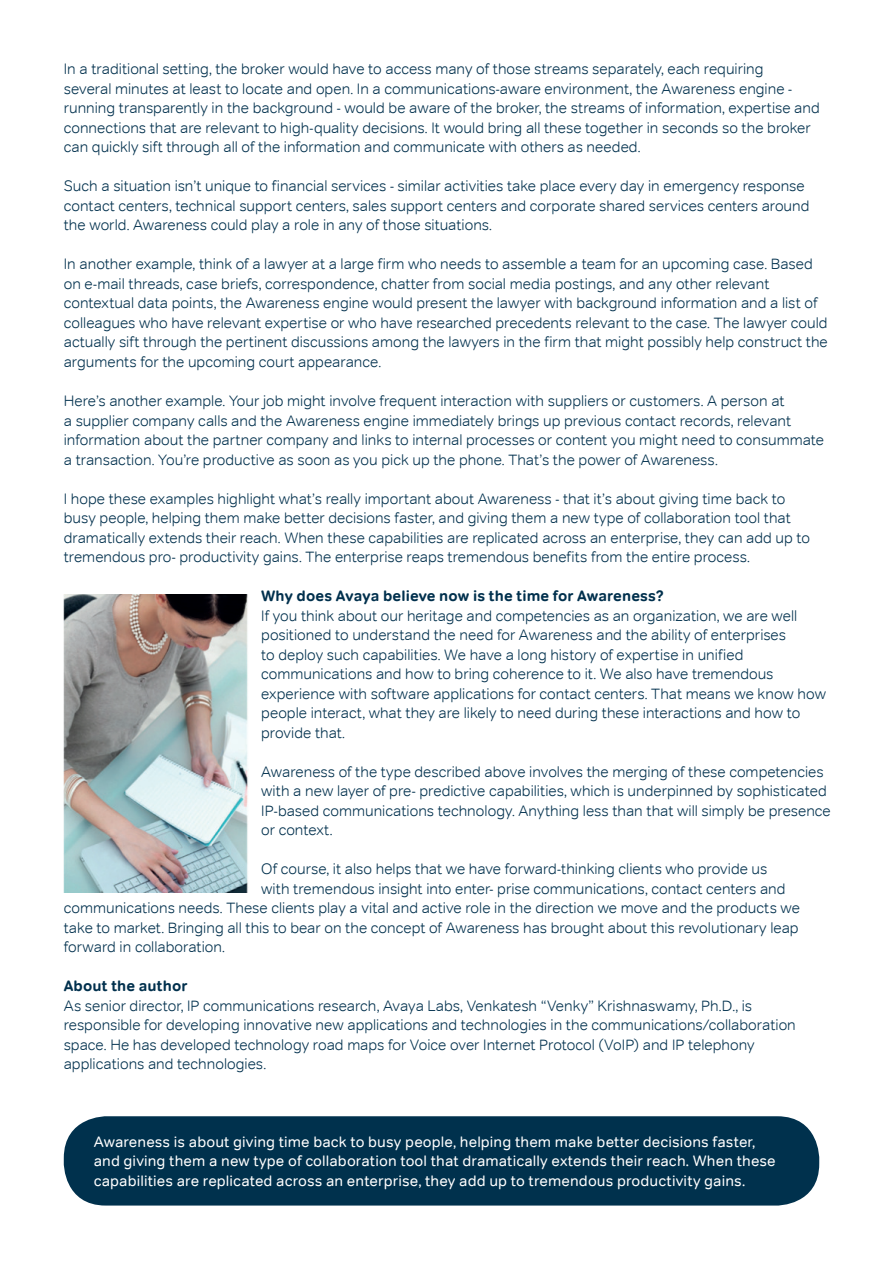
<style>
.page{position:relative;width:893px;height:1263px;background:#fff}
.page>*{position:absolute;margin:0;border:0;box-sizing:border-box;transform-origin:0 0}
.t1{font:300 15px/19.5px "Tondo";color:#00304d}
.t2{font:15px/19.5px "Tondo";letter-spacing:.005em;color:#fff}
.t3{font:700 15px "Tondo";letter-spacing:.01em;color:#00304d}
</style>
<div class="page">
<img style="left:64px;top:594px;width:184px;height:298px">
<div style="left:64px;top:1116px;width:755px;height:89px;background:#00314d;border-radius:42px"></div>
<p class="t1" style="left:64px;top:59px;width:757px">In a traditional setting, the broker would have to access many of those streams separately, each requiring<br>several minutes at least to locate and open. In a communications-aware environment, the Awareness engine - running transparently in the background - would be aware of the broker, the streams of information, expertise and connections that are relevant to high-quality decisions. It would bring all these together in seconds so the broker can quickly sift through all of the information and communicate with others as needed.</p>
<p class="t1" style="left:64px;top:176px;width:747px">Such a situation isn’t unique to financial services - similar activities take place every day in emergency response contact centers, technical support centers, sales support centers and corporate shared services centers around the world. Awareness could play a role in any of those situations.</p>
<p class="t1" style="left:64px;top:254px;width:765px">In another example, think of a lawyer at a large firm who needs to assemble a team for an upcoming case. Based on e-mail threads, case briefs, correspondence, chatter from social media postings, and any other relevant contextual data points, the Awareness engine would present the lawyer with background information and a list of colleagues who have relevant expertise or who have researched precedents relevant to the case. The lawyer could actually sift through the pertinent discussions among the lawyers in the firm that might possibly help construct the arguments for the upcoming court appearance.</p>
<p class="t1" style="left:64px;top:391px;width:762px">Here’s another example. Your job might involve frequent interaction with suppliers or customers. A person at<br>a supplier company calls and the Awareness engine immediately brings up previous contact records, relevant information about the partner company and links to internal processes or content you might need to consummate a transaction. You’re productive as soon as you pick up the phone. That’s the power of Awareness.</p>
<p class="t1" style="left:64px;top:488px;width:748px">I hope these examples highlight what’s really important about Awareness - that it’s about giving time back to busy people, helping them make better decisions faster, and giving them a new type of collaboration tool that dramatically extends their reach. When these capabilities are replicated across an enterprise, they can add up to tremendous pro- productivity gains. The enterprise reaps tremendous benefits from the entire process.</p>
<p class="t3" style="left:261px;top:586px;width:404px">Why does Avaya believe now is the time for Awareness?</p>
<p class="t1" style="left:261px;top:605px;width:566px">If you think about our heritage and competencies as an organization, we are well positioned to understand the need for Awareness and the ability of enterprises<br>to deploy such capabilities. We have a long history of expertise in unified communications and how to bring coherence to it. We also have tremendous experience with software applications for contact centers. That means we know how people interact, what they are likely to need during these interactions and how to provide that.</p>
<p class="t1" style="left:261px;top:761px;width:571px">Awareness of the type described above involves the merging of these competencies with a new layer of pre- predictive capabilities, which is underpinned by sophisticated IP-based communications technology. Anything less than that will simply be presence or context.</p>
<p class="t1" style="left:261px;top:859px;width:508px">Of course, it also helps that we have forward-thinking clients who provide us</p>
<p class="t1" style="left:261px;top:878px;width:526px">with tremendous insight into enter- prise communications, contact centers and</p>
<p class="t1" style="left:64px;top:898px;width:738px">communications needs. These clients play a vital and active role in the direction we move and the products we</p>
<p class="t1" style="left:64px;top:917px;width:736px">take to market. Bringing all this to bear on the concept of Awareness has brought about this revolutionary leap</p>
<p class="t1" style="left:64px;top:937px;width:163px">forward in collaboration.</p>
<p class="t3" style="left:64px;top:976px;width:125px">About the author</p>
<p class="t1" style="left:64px;top:995px;width:734px">As senior director, IP communications research, Avaya Labs, Venkatesh “Venky” Krishnaswamy, Ph.D., is responsible for developing innovative new applications and technologies in the communications/collaboration space. He has developed technology road maps for Voice over Internet Protocol (VoIP) and IP telephony applications and technologies.</p>
<p class="t2" style="left:94px;top:1132px;width:683px">Awareness is about giving time back to busy people, helping them make better decisions faster, and giving them a new type of collaboration tool that dramatically extends their reach. When these capabilities are replicated across an enterprise, they add up to tremendous productivity gains.</p>
</div>
